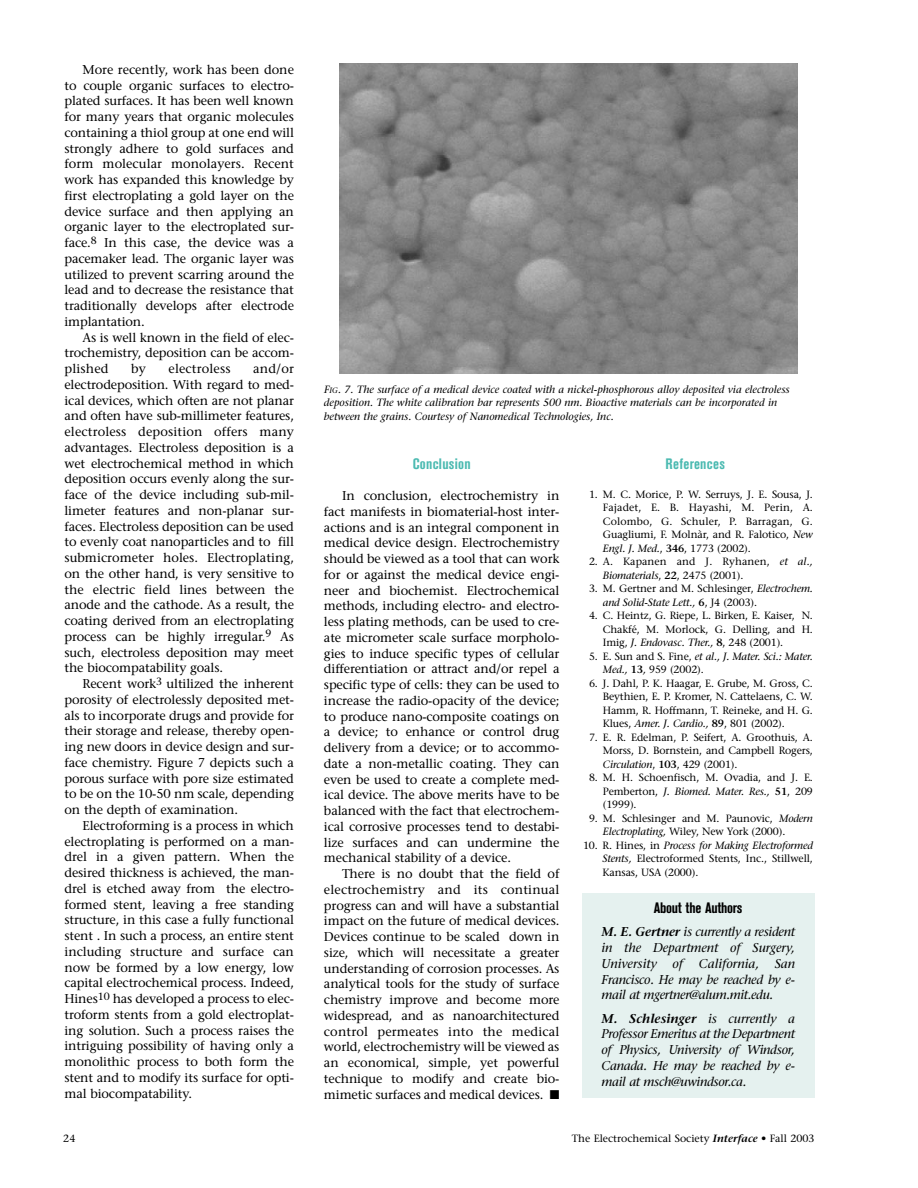
<style>
.page{position:relative;width:918px;height:1188px;background:#fff}
.page>*{position:absolute;margin:0;border:0;box-sizing:border-box;transform-origin:0 0}
.t1{font:700 condensed 15px "Akzidenz Grotesk BE";letter-spacing:.02em;color:#4bbab1}
.t2{font:700 condensed 15px "Akzidenz Grotesk BE";letter-spacing:-.015em;color:#000}
.t3{font:12.75px/15.8px "Stone Serif";letter-spacing:-.01em;color:#000;text-align:justify}
.t4{font:italic 12.75px/15.8px "Stone Serif";letter-spacing:-.025em;color:#000;text-align:justify}
.t5{font:12.75px "Stone Serif";letter-spacing:.01em;color:#000}
.t6{font:10.5px/13.5px "Stone Serif";letter-spacing:-.01em;color:#000;text-align:justify}
.t7{font:italic 10.5px/13.5px "Stone Serif";color:#000}
.t8{font:10.5px/13.5px "Stone Serif";letter-spacing:.01em;color:#000}
.s1{font-size:7.8px}
.s2{font-style:italic}
.s3{font-weight:600}
.s4{font-style:normal}
.s5{font-weight:600;font-style:normal}
.s6{font-weight:600;font-style:italic}
</style>
<div class="page">
<img style="left:339px;top:63px;width:459px;height:311px">
<div style="left:582px;top:894px;width:232px;height:204px;background:#e5f1ef"></div>
<p class="t3" style="left:64px;top:63px;width:231px;text-indent:18px">More recently, work has been done to couple organic surfaces to electro&shy;plated surfaces. It has been well known for many years that organic molecules containing a thiol group at one end will strongly adhere to gold surfaces and form molecular monolayers. Recent work has expanded this knowledge by first electroplating a gold layer on the device surface and then applying an organic layer to the electroplated sur&shy;face.<sup>8</sup> In this case, the device was a pacemaker lead. The organic layer was utilized to prevent scarring around the lead and to decrease the resistance that traditionally develops after electrode implantation.</p>
<p class="t3" style="left:64px;top:331px;width:231px;text-indent:18px">As is well known in the field of elec&shy;trochemistry, deposition can be accom&shy;plished</p>
<p class="t3" style="left:64px;top:362px;width:231px;text-indent:189px">and/or electrodeposition. With regard to med&shy;ical devices, which often are not planar and often have sub-millimeter features, electroless deposition offers many advantages. Electroless deposition is a wet electrochemical method in which deposition occurs evenly along the sur&shy;face of the device including sub-mil&shy;limeter features and non-planar sur&shy;faces. Electroless deposition can be used to evenly coat nanoparticles and to fill submicrometer holes. Electroplating, on the other hand, is very sensitive to the electric field lines between the anode and the cathode. As a result, the coating derived from an electroplating process can be highly irregular.<sup>9</sup> As such, electroless deposition may meet the biocompatability goals.</p>
<p class="t3" style="left:64px;top:677px;width:231px;text-indent:18px">Recent work<sup>3</sup> ultilized the inherent porosity of electrolessly deposited met&shy;als to incorporate drugs and provide for their storage and release, thereby open&shy;ing new doors in device design and sur&shy;face chemistry. Figure 7 depicts such a porous surface with pore size estimated to be on the 10-50 nm scale, depending on the depth of examination.</p>
<p class="t3" style="left:64px;top:819px;width:231px;text-indent:18px">Electroforming is a process in which electroplating is performed on a man&shy;drel in a given pattern. When the desired thickness is achieved, the man&shy;drel is etched away from the electro&shy;formed stent, leaving a free standing structure, in this case a fully functional stent . In such a process, an entire stent including structure and surface can now be formed by a low energy, low capital electrochemical process. Indeed, Hines<sup>10</sup> has developed a process to elec&shy;troform stents from a gold electroplat&shy;ing solution. Such a process raises the intriguing possibility of having only a monolithic process to both form the stent and to modify its surface for opti&shy;mal biocompatability.</p>
<p class="t3" style="left:131px;top:362px;width:16px">by</p>
<p class="t5" style="left:169px;top:364px;width:64px">electroless</p>
<p class="t7" style="left:324px;top:383px;width:467px">F<span class="s1">IG</span>. 7. The surface of a medical device coated with a nickel-phosphorous alloy deposited via electroless deposition. The white calibration bar represents 500 nm. Bioactive materials can be incorporated in between the grains. Courtesy of Nanomedical Technologies, Inc.</p>
<p class="t1" style="left:413px;top:458px;width:59px">Conclusion</p>
<p class="t3" style="left:324px;top:489px;width:237px;text-indent:18px">In conclusion, electrochemistry in fact manifests in biomaterial-host inter&shy;actions and is an integral component in medical device design. Electrochemistry should be viewed as a tool that can work for or against the medical device engi&shy;neer and biochemist. Electrochemical methods, including electro- and electro&shy;less plating methods, can be used to cre&shy;ate micrometer scale surface morpholo&shy;gies to induce specific types of cellular differentiation or attract and/or repel a specific type of cells: they can be used to increase the radio-opacity of the device; to produce nano-composite coatings on a device; to enhance or control drug delivery from a device; or to accommo&shy;date a non-metallic coating. They can even be used to create a complete med&shy;ical device. The above merits have to be balanced with the fact that electrochem&shy;ical corrosive processes tend to destabi&shy;lize surfaces and can undermine the mechanical stability of a device.</p>
<p class="t3" style="left:324px;top:867px;width:237px;text-indent:18px">There is no doubt that the field of electrochemistry and its continual progress can and will have a substantial impact on the future of medical devices.<br>Devices continue to be scaled down in size, which will necessitate a greater understanding of corrosion processes. As analytical tools for the study of surface chemistry improve and become more widespread, and as nanoarchitectured control permeates into the medical world, electrochemistry will be viewed as an economical, simple, yet powerful technique to modify and create bio&shy;mimetic surfaces and medical devices. ■</p>
<p class="t1" style="left:666px;top:458px;width:61px">References</p>
<p class="t6" style="left:603px;top:489px;width:212px;text-indent:-14px">1. M. C. Morice, P. W. Serruys, J. E. Sousa, J.<br>Fajadet, E. B. Hayashi, M. Perin, A.<br>Colombo, G. Schuler, P. Barragan, G.<br>Guagliumi, F. Molnàr, and R. Falotico, <span class="s2">New Engl. J. Med.</span>, <span class="s3">346</span>, 1773 (2002).</p>
<p class="t8" style="left:603px;top:556px;width:212px;text-indent:-14px">2. A. Kapanen and J. Ryhanen, <span class="s2">et al.,<br>Biomaterials</span>, <span class="s3">22</span>, 2475 (2001).</p>
<p class="t6" style="left:603px;top:583px;width:212px;text-indent:-14px">3. M. Gertner and M. Schlesinger, <span class="s2">Electrochem. and Solid-State Lett.,</span> <span class="s3">6</span>, J4 (2003).</p>
<p class="t6" style="left:603px;top:610px;width:212px;text-indent:-14px">4. C. Heintz, G. Riepe, L. Birken, E. Kaiser, N.<br>Chakfé, M. Morlock, G. Delling, and H.<br>Imig, <span class="s2">J. Endovasc. Ther.,</span> <span class="s3">8</span>, 248 (2001).</p>
<p class="t7" style="left:603px;top:651px;width:212px;text-indent:-14px"><span class="s4">5. E. Sun and S. Fine,</span> et al., J. Mater. Sci.: Mater.<br>Med., <span class="s5">13</span>, <span class="s4">959 (2002).</span></p>
<p class="t6" style="left:603px;top:678px;width:212px;text-indent:-14px">6. J. Dahl, P. K. Haagar, E. Grube, M. Gross, C.<br>Beythien, E. P. Kromer, N. Cattelaens, C. W.<br>Hamm, R. Hoffmann, T. Reineke, and H. G.<br>Klues, <span class="s2">Amer. J. Cardio.,</span> <span class="s3">89</span>, 801 (2002).</p>
<p class="t6" style="left:603px;top:732px;width:212px;text-indent:-14px">7. E. R. Edelman, P. Seifert, A. Groothuis, A.<br>Morss, D. Bornstein, and Campbell Rogers, <span class="s2">Circulation</span>, <span class="s3">103</span>, 429 (2001).</p>
<p class="t6" style="left:603px;top:772px;width:212px;text-indent:-14px">8. M. H. Schoenfisch, M. Ovadia, and J. E.<br>Pemberton, <span class="s2">J. Biomed. Mater. Res.,</span> <span class="s3">51</span>, 209 (1999).</p>
<p class="t6" style="left:603px;top:813px;width:212px;text-indent:-14px">9. M. Schlesinger and M. Paunovic, <span class="s2">Modern<br>Electroplating,</span> Wiley, New York (2000).</p>
<p class="t6" style="left:603px;top:840px;width:212px;text-indent:-20px">10. R. Hines, in <span class="s2">Process for Making Electroformed Stents,</span> Electroformed Stents, Inc., Stillwell, Kansas, USA (2000).</p>
<p class="t2" style="left:654px;top:902px;width:90px">About the Authors</p>
<p class="t4" style="left:602px;top:925px;width:195px"><span class="s3">M. E. Gertner</span> is currently a resident in the Department of Surgery, University of California, San Francisco. He may be reached by e&shy;mail at mgertner@alum.mit.edu.</p>
<p class="t4" style="left:602px;top:1012px;width:195px"><span class="s3">M. Schlesinger</span> is currently a Professor Emeritus at the Department of Physics, University of Windsor, Canada. He may be reached by e&shy;mail at msch@uwindsor.ca.</p>
<p class="t6" style="left:63px;top:1133px;width:14px">24</p>
<p class="t6" style="left:572px;top:1133px;width:244px">The Electrochemical Society <span class="s6">Interface</span> • Fall 2003</p>
</div>
